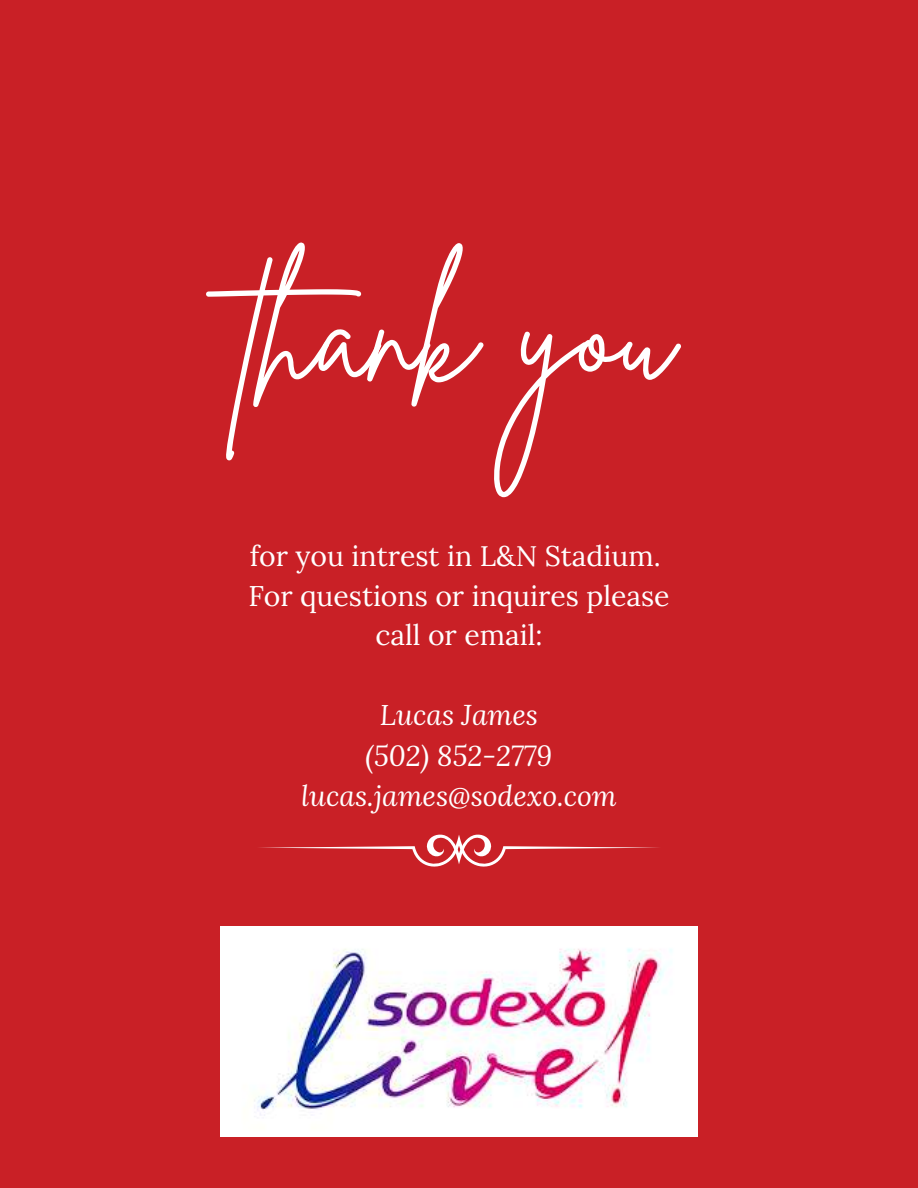
<style>
.page{position:relative;width:918px;height:1188px;background:#c92026}
.page>*{position:absolute;margin:0;border:0;box-sizing:border-box;transform-origin:0 0}
.t1{font:138.3px "Brittany Signature";color:#fff}
.t2{font:28.35px/39.3px "Lora";color:#fff;text-align:center}
.t3{font:italic 28.35px/40.5px "Lora";color:#fff;text-align:center}
</style>
<div class="page">
<svg style="left:259px;top:834px;width:400px;height:33px"></svg>
<img style="left:220px;top:926px;width:477px;height:211px">
<h1 class="t1" style="left:244px;top:243px;width:432px">thank you</h1>
<p class="t2" style="left:248px;top:536px;width:423px">for you intrest in L&amp;N Stadium.<br>For questions or inquires please call or email:</p>
<p class="t3" style="left:301px;top:694px;width:317px">Lucas James<br>(502) 852-2779 lucas.james@sodexo.com</p>
</div>
